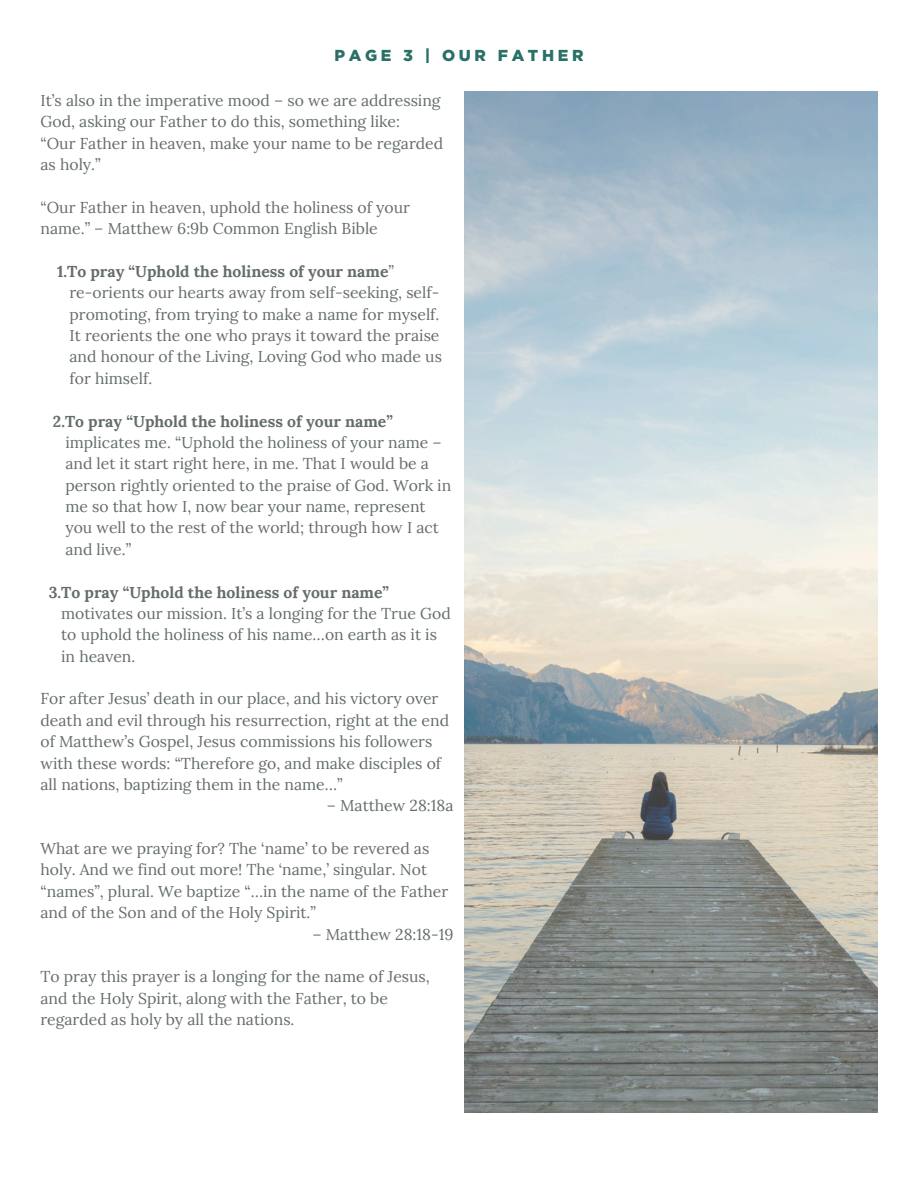
<style>
.page{position:relative;width:918px;height:1188px;background:#fff}
.page>*{position:absolute;margin:0;border:0;box-sizing:border-box;transform-origin:0 0}
.t1{font:900 15.9px "Gotham";letter-spacing:.23em;color:#297067}
.t2{font:15.75px/21.3px "Lora";color:#646d6b}
.t3{font:700 15.75px "Lora";color:#646d6b}
.s1{font-weight:400}
</style>
<div class="page">
<img style="left:464px;top:92px;width:413px;height:1020px">
<p class="t1" style="left:335px;top:46px;width:250px">PAGE 3 | OUR FATHER</p>
<h1 class="t2" style="left:40px;top:90px;width:402px">It’s also in the imperative mood – so we are addressing<br>God, asking our Father to do this, something like:</h1>
<p class="t2" style="left:40px;top:132px;width:404px">“Our Father in heaven, make your name to be regarded as holy.”</p>
<p class="t2" style="left:40px;top:196px;width:371px">“Our Father in heaven, uphold the holiness of your name.” – Matthew 6:9b Common English Bible</p>
<p class="t3" style="left:57px;top:261px;width:338px">1.To pray “Uphold the holiness of your name<span class="s1">”</span></p>
<p class="t2" style="left:70px;top:282px;width:371px">re-orients our hearts away from self-seeking, self-</p>
<p class="t2" style="left:70px;top:303px;width:372px">promoting, from trying to make a name for myself.</p>
<p class="t2" style="left:70px;top:325px;width:372px">It reorients the one who prays it toward the praise</p>
<p class="t2" style="left:70px;top:346px;width:374px">and honour of the Living, Loving God who made us</p>
<p class="t2" style="left:70px;top:367px;width:84px">for himself.</p>
<p class="t3" style="left:53px;top:411px;width:341px">2.To pray “Uphold the holiness of your name”</p>
<p class="t2" style="left:65px;top:432px;width:378px">implicates me. “Uphold the holiness of your name –</p>
<p class="t2" style="left:65px;top:453px;width:365px">and let it start right here, in me. That I would be a</p>
<p class="t2" style="left:65px;top:474px;width:387px">person rightly oriented to the praise of God. Work in</p>
<p class="t2" style="left:65px;top:496px;width:362px">me so that how I, now bear your name, represent</p>
<p class="t2" style="left:65px;top:517px;width:375px">you well to the rest of the world; through how I act</p>
<p class="t2" style="left:65px;top:538px;width:67px">and live.”</p>
<p class="t3" style="left:49px;top:582px;width:342px">3.To pray “Uphold the holiness of your name”</p>
<p class="t2" style="left:61px;top:603px;width:391px">motivates our mission. It’s a longing for the True God</p>
<p class="t2" style="left:61px;top:624px;width:377px">to uphold the holiness of his name…on earth as it is</p>
<p class="t2" style="left:61px;top:645px;width:76px">in heaven.</p>
<p class="t2" style="left:40px;top:688px;width:410px">For after Jesus’ death in our place, and his victory over death and evil through his resurrection, right at the end of Matthew’s Gospel, Jesus commissions his followers with these words: “Therefore go, and make disciples of all nations, baptizing them in the name…”</p>
<p class="t2" style="left:327px;top:795px;width:128px">– Matthew 28:18a</p>
<p class="t2" style="left:40px;top:838px;width:409px">What are we praying for? The ‘name’ to be revered as holy. And we find out more! The ‘name,’ singular. Not “names”, plural. We baptize “…in the name of the Father and of the Son and of the Holy Spirit.”</p>
<p class="t2" style="left:312px;top:923px;width:143px">– Matthew 28:18-19</p>
<p class="t2" style="left:40px;top:966px;width:391px">To pray this prayer is a longing for the name of Jesus, and the Holy Spirit, along with the Father, to be regarded as holy by all the nations.</p>
</div>
